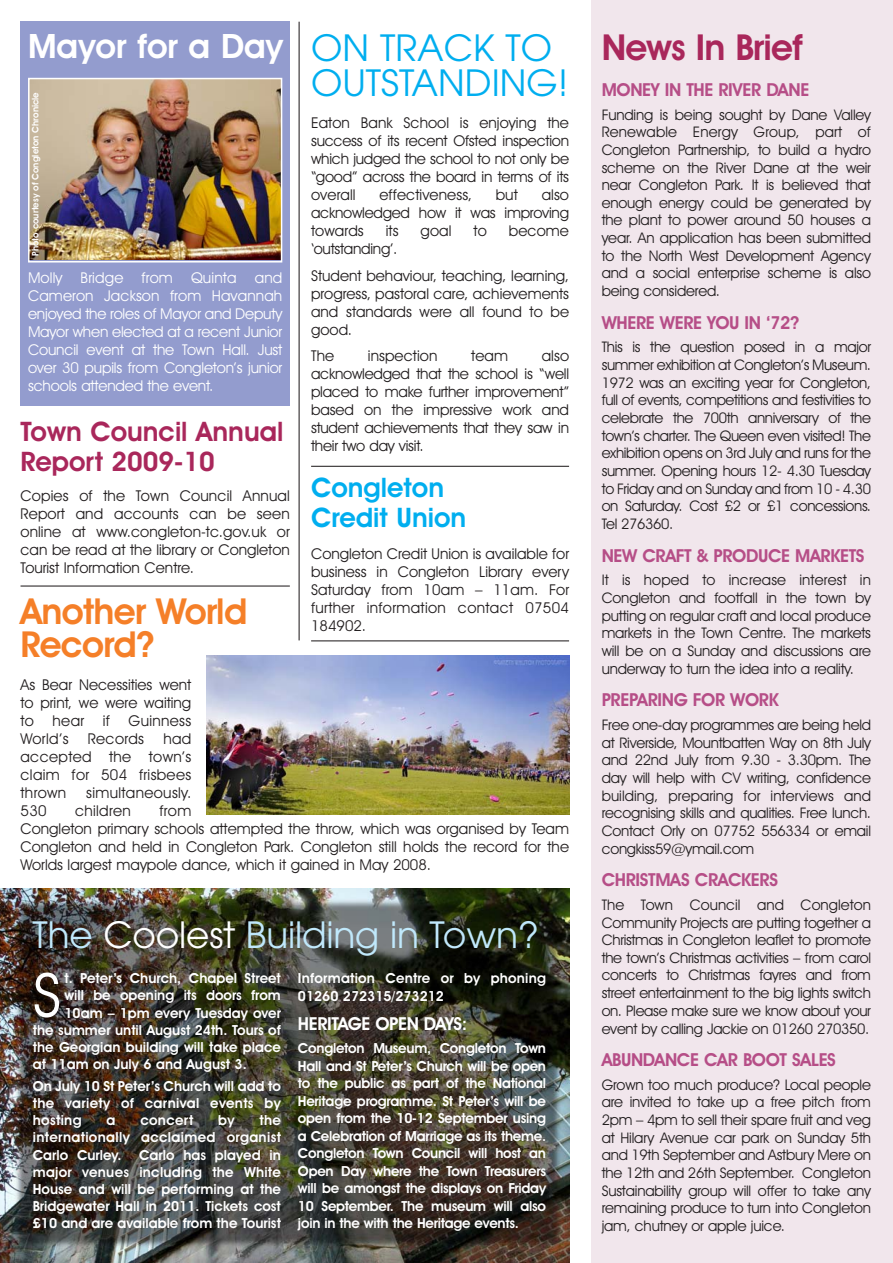
<style>
.page{position:relative;width:893px;height:1263px;background:#fff}
.page>*{position:absolute;margin:0;border:0;box-sizing:border-box;transform-origin:0 0}
.t1{font:61.05px "Avant Garde IT Cby BT";color:#fff}
.t2{font:36px "Avant Garde";letter-spacing:-.005em;color:#c0e8fb}
.t3{font:36px/34.5px "Avant Garde";color:#00aeef}
.t4{font:600 36px/33px "Avant Garde IT Cby BT";letter-spacing:-.02em;color:#f57f28}
.t5{font:600 36px "Avant Garde IT Cby BT";letter-spacing:-.02em;color:#a9275b}
.t6{font:600 33.75px "Avant Garde IT Cby BT";color:#fff}
.t7{font:600 27px/30px "Avant Garde IT Cby BT";color:#a9275b}
.t8{font:600 27px/30px "Avant Garde IT Cby BT";color:#00aeef}
.t9{font:600 18px "Avant Garde IT Cby BT";letter-spacing:-.02em;color:#b64e87}
.t10{font:600 18px "Avant Garde IT Cby BT";letter-spacing:-.025em;color:#fff}
.t11{font:15px/18px "Avant Garde IT Cby BT";color:#231f20;text-align:justify}
.t12{font:15px/18px "Avant Garde IT Cby BT";letter-spacing:-.01em;color:#fff;text-align:justify}
.t13{font:15px "Avant Garde IT Cby BT";letter-spacing:.02em;color:#231f20}
.t14{font:14.7px/17.7px "Avant Garde IT Cby BT";letter-spacing:-.015em;color:#231f20;text-align:justify}
.t15{font:600 13.95px/17.5px "Avant Garde IT Cby BT";color:#fff;text-align:justify}
.t16{font:600 13.95px "Avant Garde IT Cby BT";letter-spacing:.025em;color:#fff}
.t17{font:600 9px "Avant Garde IT Cby BT";color:#fff}
.s1{color:#fff}
</style>
<div class="page">
<img style="left:0;top:0;width:893px;height:1263px">
<h3 class="t6" style="left:28px;top:34px;width:257px">Mayor for a Day</h3>
<p class="t17" style="left:32px;top:256px;width:165px;rotate:-90deg">Photo courtesy of Congleton Chronicle</p>
<p class="t12" style="left:28px;top:271px;width:256px">Molly Bridge from Quinta and Cameron Jackson from Havannah enjoyed the roles of Mayor and Deputy Mayor when elected at a recent Junior Council event at the Town Hall. Just over 30 pupils from Congleton’s junior schools attended the event.</p>
<h3 class="t7" style="left:21px;top:420px;width:264px">Town Council Annual<br>Report 2009-10</h3>
<p class="t11" style="left:21px;top:488px;width:271px">Copies of the Town Council Annual Report and accounts can be seen online at www.congleton-tc.gov.uk or can be read at the library or Congleton Tourist Information Centre.</p>
<h2 class="t4" style="left:21px;top:598px;width:228px">Another World<br>Record?</h2>
<p class="t11" style="left:21px;top:678px;width:172px">As Bear Necessities went to print, we were waiting to hear if Guinness World’s</p>
<p class="t11" style="left:21px;top:732px;width:172px;text-indent:143px">had accepted the town’s claim for 504 frisbees thrown</p>
<p class="t13" style="left:88px;top:734px;width:58px">Records</p>
<p class="t13" style="left:86px;top:788px;width:107px">simultaneously.</p>
<h2 class="t3" style="left:311px;top:34px;width:259px">ON TRACK TO<br>OUTSTANDING!</h2>
<p class="t11" style="left:311px;top:116px;width:259px">Eaton Bank School is enjoying the success of its recent Ofsted inspection which judged the school to not only be “good” across the board in terms of its overall</p>
<p class="t11" style="left:379px;top:188px;width:94px">effectiveness,</p>
<p class="t11" style="left:496px;top:188px;width:24px">but</p>
<p class="t11" style="left:311px;top:188px;width:259px;text-indent:231px">also acknowledged how it was improving towards</p>
<p class="t11" style="left:386px;top:224px;width:14px">its</p>
<p class="t11" style="left:421px;top:224px;width:32px">goal</p>
<p class="t11" style="left:474px;top:224px;width:15px">to</p>
<p class="t11" style="left:509px;top:224px;width:62px">become</p>
<p class="t11" style="left:311px;top:237px;width:259px;line-height:26.5px">‘outstanding’.<br>Student behaviour, teaching, learning,</p>
<p class="t11" style="left:311px;top:286px;width:259px">progress, pastoral care, achievements and standards were all found to be good.</p>
<p class="t11" style="left:311px;top:349px;width:25px">The</p>
<p class="t11" style="left:368px;top:349px;width:71px">inspection</p>
<p class="t11" style="left:471px;top:349px;width:38px">team</p>
<p class="t11" style="left:311px;top:349px;width:259px;text-indent:231px">also acknowledged that the school is “well placed to make further improvement” based on the impressive work and student achievements that they saw in their two day visit.</p>
<h3 class="t8" style="left:311px;top:475px;width:157px">Congleton<br>Credit Union</h3>
<p class="t11" style="left:311px;top:546px;width:259px">Congleton Credit Union is available for business in Congleton Library every Saturday from 10am – 11am. For further information contact 07504<br>184902.</p>
<p class="t11" style="left:21px;top:804px;width:28px">530</p>
<p class="t13" style="left:75px;top:806px;width:57px">children</p>
<p class="t11" style="left:21px;top:804px;width:550px;text-align:left;text-indent:139px">from<br>Congleton primary schools attempted the throw, which was organised by Team Congleton and held in Congleton Park. Congleton still holds the record for the Worlds largest maypole dance, which it gained in May 2008.</p>
<h2 class="t2" style="left:33px;top:921px;width:508px">The <span class="s1">Coolest</span> Building in Town?</h2>
<h1 class="t1" style="left:33px;top:973px;width:30px">S</h1>
<p class="t15" style="left:64px;top:971px;width:218px">t. Peter’s Church, Chapel Street</p>
<p class="t15" style="left:64px;top:988px;width:218px">will be opening its doors from</p>
<p class="t15" style="left:64px;top:1005px;width:218px">10am – 1pm every Tuesday over</p>
<p class="t15" style="left:33px;top:1023px;width:250px">the summer until August 24th. Tours of</p>
<p class="t15" style="left:33px;top:1040px;width:250px">the Georgian building will take place</p>
<p class="t15" style="left:33px;top:1057px;width:215px">at 11am on July 6 and August 3.</p>
<p class="t15" style="left:33px;top:1079px;width:250px">On July 10 St Peter’s Church will add to the variety of carnival events by hosting</p>
<p class="t15" style="left:33px;top:1113px;width:250px;text-indent:227px">the internationally acclaimed organist Carlo Curley.</p>
<p class="t15" style="left:107px;top:1113px;width:10px">a</p>
<p class="t16" style="left:140px;top:1115px;width:54px">concert</p>
<p class="t15" style="left:218px;top:1113px;width:18px">by</p>
<p class="t15" style="left:33px;top:1148px;width:250px;text-indent:106px">Carlo has played in major venues including the White House and will be performing at the Bridgewater Hall in 2011. Tickets cost £10 and are available from the Tourist</p>
<p class="t15" style="left:298px;top:971px;width:250px">Information Centre or by phoning<br>01260 272315/273212</p>
<p class="t10" style="left:298px;top:1017px;width:171px">HERITAGE OPEN DAYS:</p>
<p class="t15" style="left:298px;top:1041px;width:250px">Congleton Museum, Congleton Town Hall and St Peter’s Church will be open to the public as part of the National Heritage programme. St Peter’s will be open from the 10-12 September using a Celebration of Marriage as its theme.<br>Congleton Town Council will host an Open Day where the Town Treasurers will be amongst the displays on Friday 10 September. The museum will also join in the with the Heritage events.</p>
<h2 class="t5" style="left:602px;top:34px;width:203px">News In Brief</h2>
<p class="t9" style="left:602px;top:83px;width:209px">MONEY IN THE RIVER DANE</p>
<p class="t14" style="left:602px;top:107px;width:271px">Funding is being sought by Dane Valley Renewable Energy Group, part of Congleton Partnership, to build a hydro scheme on the River Dane at the weir near Congleton Park. It is believed that enough energy could be generated by the plant to power around 50 houses a year. An application has been submitted to the North West Development Agency and a social enterprise scheme is also being considered.</p>
<p class="t9" style="left:602px;top:316px;width:199px">WHERE WERE YOU IN ‘72?</p>
<p class="t14" style="left:602px;top:340px;width:271px">This is the question posed in a major summer exhibition at Congleton’s Museum.<br>1972 was an exciting year for Congleton, full of events, competitions and festivities to celebrate the 700th anniversary of the town’s charter. The Queen even visited! The exhibition opens on 3rd July and runs for the summer. Opening hours 12- 4.30 Tuesday to Friday and on Sunday and from 10 - 4.30 on Saturday. Cost £2 or £1 concessions.<br>Tel 276360.</p>
<p class="t9" style="left:602px;top:549px;width:264px">NEW CRAFT &amp; PRODUCE MARKETS</p>
<p class="t14" style="left:602px;top:573px;width:271px">It is hoped to increase interest in Congleton and footfall in the town by putting on regular craft and local produce markets in the Town Centre. The markets will be on a Sunday and discussions are underway to turn the idea into a reality.</p>
<p class="t9" style="left:602px;top:694px;width:179px">PREPARING FOR WORK</p>
<p class="t14" style="left:602px;top:718px;width:271px">Free one-day programmes are being held at Riverside, Mountbatten Way on 8th July and 22nd July from 9.30 - 3.30pm. The day will help with CV writing, confidence building, preparing for interviews and recognising skills and qualities. Free lunch.<br>Contact Orly on 07752 556334 or email congkiss59@ymail.com</p>
<p class="t9" style="left:602px;top:873px;width:178px">CHRISTMAS CRACKERS</p>
<p class="t14" style="left:602px;top:897px;width:271px">The Town Council and Congleton Community Projects are putting together a Christmas in Congleton leaflet to promote the town’s Christmas activities – from carol concerts to Christmas fayres and from street entertainment to the big lights switch on. Please make sure we know about your event by calling Jackie on 01260 270350.</p>
<p class="t9" style="left:602px;top:1053px;width:236px">ABUNDANCE CAR BOOT SALES</p>
<p class="t14" style="left:602px;top:1077px;width:271px">Grown too much produce? Local people are invited to take up a free pitch from 2pm – 4pm to sell their spare fruit and veg at Hilary Avenue car park on Sunday 5th and 19th September and Astbury Mere on the 12th and 26th September. Congleton Sustainability group will offer to take any remaining produce to turn into Congleton jam, chutney or apple juice.</p>
</div>
